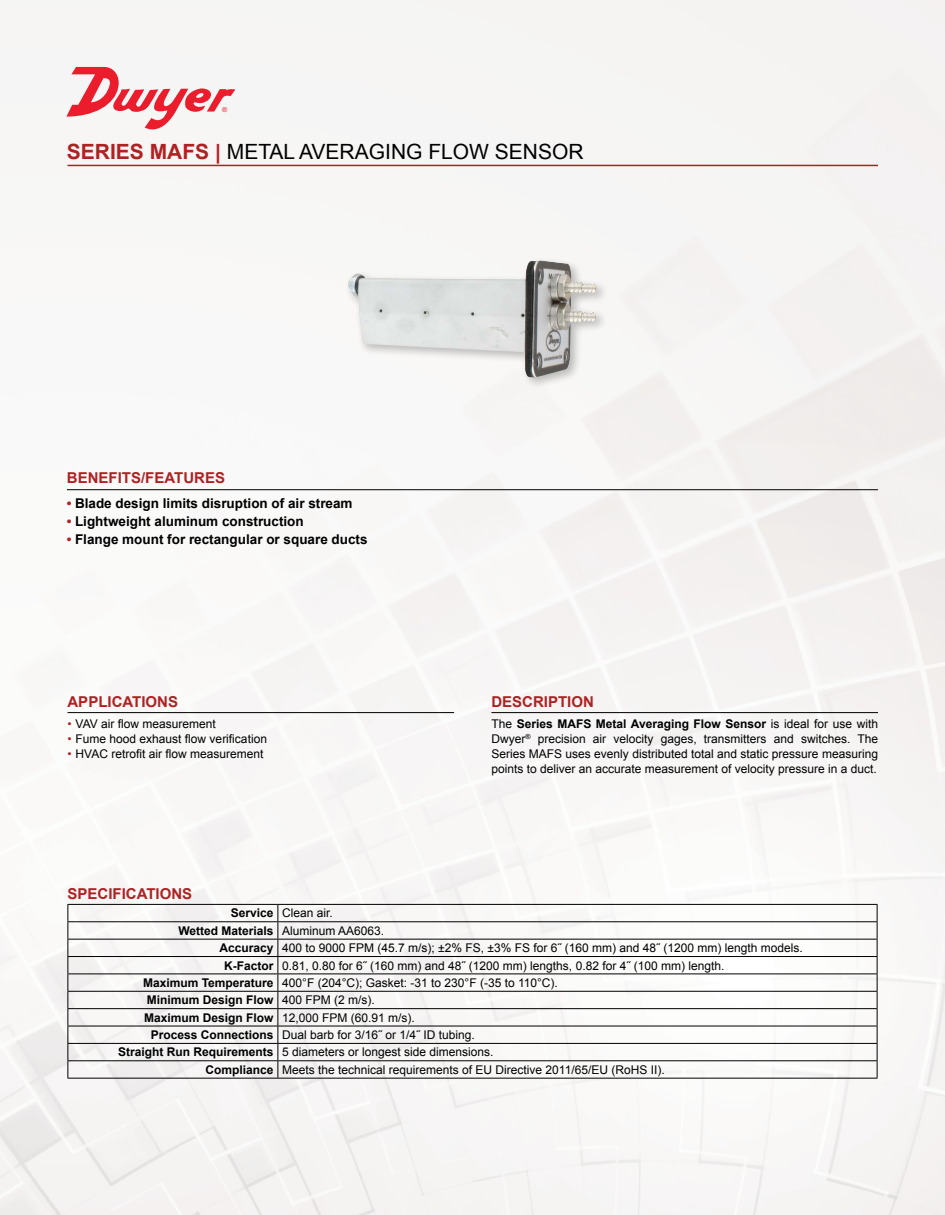
<style>
.page{position:relative;width:945px;height:1215px;background:#f7f6f5}
.page>*{position:absolute;margin:0;border:0;box-sizing:border-box;transform-origin:0 0}
.t1{font:21px "Arial";color:#000}
.t2{font:700 15px "Arial";color:#af2123}
.t3{font:700 13.5px "Arial";color:#000}
.t4{font:12px/15px "Arial";color:#000;text-align:justify}
.t5{font:700 12px "Arial";color:#000}
.s1{font-weight:700;color:#af2123}
.s2{color:#af2123}
.s3{font-weight:700}
.s4{font-weight:400}
</style>
<div class="page">
<hr style="left:491px;top:712px;width:387px;height:1px;background:#000">
<hr style="left:67px;top:489px;width:811px;height:1px;background:#000">
<hr style="left:68px;top:712px;width:386px;height:1px;background:#000">
<hr style="left:68px;top:904px;width:210px;height:1px;background:#000">
<hr style="left:278px;top:904px;width:599px;height:1px;background:#000">
<hr style="left:68px;top:921px;width:210px;height:1px;background:#000">
<hr style="left:278px;top:921px;width:599px;height:1px;background:#000">
<hr style="left:68px;top:939px;width:210px;height:1px;background:#000">
<hr style="left:278px;top:939px;width:599px;height:1px;background:#000">
<hr style="left:68px;top:956px;width:210px;height:1px;background:#000">
<hr style="left:278px;top:956px;width:599px;height:1px;background:#000">
<hr style="left:68px;top:974px;width:210px;height:1px;background:#000">
<hr style="left:278px;top:974px;width:599px;height:1px;background:#000">
<hr style="left:68px;top:991px;width:210px;height:1px;background:#000">
<hr style="left:278px;top:991px;width:599px;height:1px;background:#000">
<hr style="left:68px;top:1008px;width:210px;height:1px;background:#000">
<hr style="left:278px;top:1008px;width:599px;height:1px;background:#000">
<hr style="left:68px;top:1026px;width:210px;height:1px;background:#000">
<hr style="left:278px;top:1026px;width:599px;height:1px;background:#000">
<hr style="left:68px;top:1043px;width:210px;height:1px;background:#000">
<hr style="left:278px;top:1043px;width:599px;height:1px;background:#000">
<hr style="left:68px;top:1060px;width:210px;height:1px;background:#000">
<svg style="left:68px;top:905px;width:1px;height:173px"></svg>
<hr style="left:278px;top:1060px;width:599px;height:1px;background:#000">
<svg style="left:877px;top:905px;width:1px;height:173px"></svg>
<hr style="left:68px;top:1078px;width:210px;height:1px;background:#000">
<hr style="left:278px;top:1078px;width:599px;height:1px;background:#000">
<svg style="left:278px;top:905px;width:1px;height:173px"></svg>
<hr style="left:68px;top:165px;width:810px;height:1px;background:#af2123">
<div style="left:344px;top:257px;width:264px;height:132px;background:#000;opacity:.25"></div>
<img style="left:348px;top:260px;width:249px;height:117px">
<svg style="left:66px;top:67px;width:169px;height:62px"></svg>
<h1 class="t1" style="left:67px;top:137px;width:518px"><span class="s1">SERIES MAFS |</span> METAL AVERAGING FLOW SENSOR</h1>
<p class="t2" style="left:67px;top:467px;width:160px">BENEFITS/FEATURES</p>
<p class="t3" style="left:67px;top:494px;width:287px"><span class="s2">•</span> Blade design limits disruption of air stream</p>
<p class="t3" style="left:67px;top:512px;width:238px"><span class="s2">•</span> Lightweight aluminum construction</p>
<p class="t3" style="left:67px;top:530px;width:302px"><span class="s2">•</span> Flange mount for rectangular or square ducts</p>
<p class="t2" style="left:68px;top:692px;width:112px">APPLICATIONS</p>
<p class="t4" style="left:68px;top:716px;width:150px"><span class="s2">•</span> VAV air flow measurement</p>
<p class="t4" style="left:68px;top:731px;width:201px"><span class="s2">•</span> Fume hood exhaust flow verification</p>
<p class="t4" style="left:68px;top:746px;width:197px"><span class="s2">•</span> HVAC retrofit air flow measurement</p>
<p class="t2" style="left:68px;top:884px;width:126px">SPECIFICATIONS</p>
<p class="t2" style="left:491px;top:692px;width:104px">DESCRIPTION</p>
<p class="t4" style="left:491px;top:716px;width:388px">The <span class="s3">Series MAFS Metal Averaging Flow Sensor</span> is ideal for use with Dwyer<sup>®</sup> precision air velocity gages, transmitters and switches. The Series MAFS uses evenly distributed total and static pressure measuring points to deliver an accurate measurement of velocity pressure in a duct.</p>
<p class="t4" style="left:231px;top:906px;width:104px"><span class="s3">Service</span> Clean air.</p>
<p class="t5" style="left:178px;top:923px;width:207px">Wetted Materials <span class="s4">Aluminum AA6063.</span></p>
<p class="t4" style="left:220px;top:941px;width:585px"><span class="s3">Accuracy</span> 400 to 9000 FPM (45.7 m/s); ±2% FS, ±3% FS for 6˝ (160 mm) and 48˝ (1200 mm) length models.</p>
<p class="t4" style="left:224px;top:958px;width:502px"><span class="s3">K-Factor</span> 0.81, 0.80 for 6˝ (160 mm) and 48˝ (1200 mm) lengths, 0.82 for 4˝ (100 mm) length.</p>
<p class="t4" style="left:143px;top:975px;width:416px"><span class="s3">Maximum Temperature</span> 400°F (204°C); Gasket: -31 to 230°F (-35 to 110°C).</p>
<p class="t5" style="left:147px;top:992px;width:229px">Minimum Design Flow <span class="s4">400 FPM (2 m/s).</span></p>
<p class="t4" style="left:144px;top:1010px;width:272px"><span class="s3">Maximum Design Flow</span> 12,000 FPM (60.91 m/s).</p>
<p class="t4" style="left:151px;top:1027px;width:326px"><span class="s3">Process Connections</span> Dual barb for 3/16˝ or 1/4˝ ID tubing.</p>
<p class="t4" style="left:118px;top:1045px;width:377px"><span class="s3">Straight Run Requirements</span> 5 diameters or longest side dimensions.</p>
<p class="t4" style="left:206px;top:1062px;width:461px"><span class="s3">Compliance</span> Meets the technical requirements of EU Directive 2011/65/EU (RoHS II).</p>
</div>
